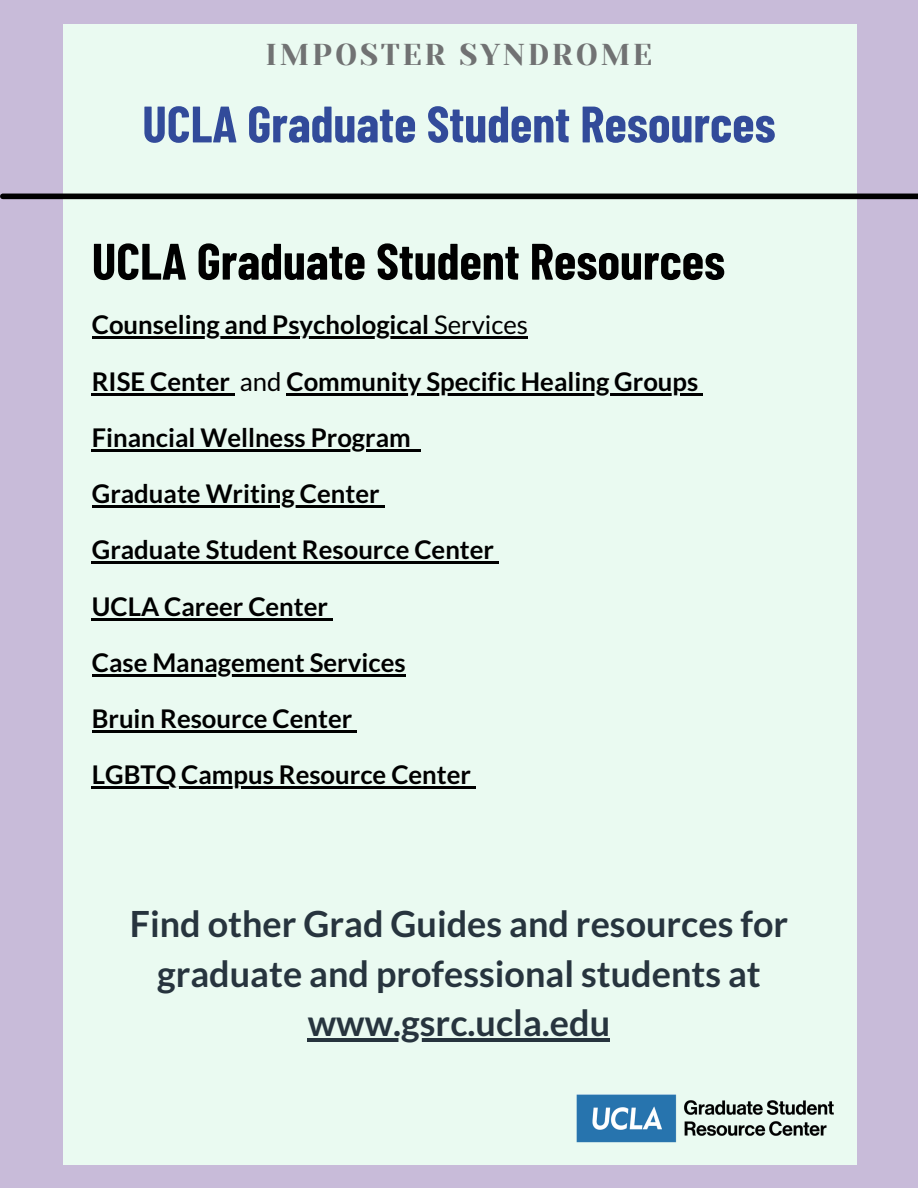
<style>
.page{position:relative;width:918px;height:1188px;background:#c8bbd9}
.page>*{position:absolute;margin:0;border:0;box-sizing:border-box;transform-origin:0 0}
.t1{font:700 51.15px "Barlow Condensed";color:#324b9a}
.t2{font:700 51.15px "Barlow Condensed";color:#000}
.t3{font:700 36px/49.5px "Lato";color:#27343e;text-align:center}
.t4{font:30px "Yeseva One";letter-spacing:.09em;color:#717273}
.t5{font:700 25.65px "Lato";color:#000}
.s1{font-weight:400}
</style>
<div class="page">
<div style="left:63px;top:24px;width:794px;height:1141px;background:#eafaf1"></div>
<div style="left:3px;top:194px;width:915px;height:5px;background:#000"></div>
<img style="left:576px;top:1094px;width:258px;height:49px">
<hr style="left:308px;top:1039px;width:302px;height:3px;background:#27343e">
<hr style="left:92px;top:337px;width:342px;height:2px;background:#000">
<hr style="left:434px;top:337px;width:94px;height:2px;background:#000">
<hr style="left:92px;top:393px;width:138px;height:2px;background:#000">
<hr style="left:286px;top:393px;width:412px;height:2px;background:#000">
<hr style="left:92px;top:449px;width:319px;height:2px;background:#000">
<svg style="left:411px;top:449px;width:10px;height:2px"></svg>
<hr style="left:92px;top:505px;width:288px;height:3px;background:#000">
<svg style="left:380px;top:505px;width:5px;height:3px"></svg>
<hr style="left:92px;top:562px;width:402px;height:2px;background:#000">
<hr style="left:92px;top:618px;width:236px;height:2px;background:#000">
<hr style="left:92px;top:674px;width:314px;height:2px;background:#000">
<hr style="left:92px;top:730px;width:260px;height:3px;background:#000">
<svg style="left:352px;top:730px;width:5px;height:3px"></svg>
<hr style="left:92px;top:787px;width:379px;height:2px;background:#000">
<p class="t4" style="left:266px;top:37px;width:388px">IMPOSTER SYNDROME</p>
<p class="t1" style="left:142px;top:91px;width:635px">UCLA Graduate Student Resources</p>
<p class="t2" style="left:92px;top:229px;width:635px">UCLA Graduate Student Resources</p>
<p class="t5" style="left:92px;top:309px;width:438px">Counseling and Psychological <span class="s1">Services</span></p>
<p class="t5" style="left:92px;top:365px;width:608px">RISE Center <span class="s1">and</span> Community Specific Healing Groups</p>
<p class="t5" style="left:92px;top:422px;width:321px">Financial Wellness Program</p>
<p class="t5" style="left:92px;top:478px;width:289px">Graduate Writing Center</p>
<p class="t5" style="left:92px;top:534px;width:404px">Graduate Student Resource Center</p>
<p class="t5" style="left:92px;top:590px;width:238px">UCLA Career Center</p>
<p class="t5" style="left:92px;top:647px;width:315px">Case Management Services</p>
<p class="t5" style="left:92px;top:703px;width:262px">Bruin Resource Center</p>
<p class="t5" style="left:92px;top:759px;width:381px">LGBTQ Campus Resource Center</p>
<p class="t3" style="left:130px;top:899px;width:660px">Find other Grad Guides and resources for graduate and professional students at www.gsrc.ucla.edu</p>
</div>
